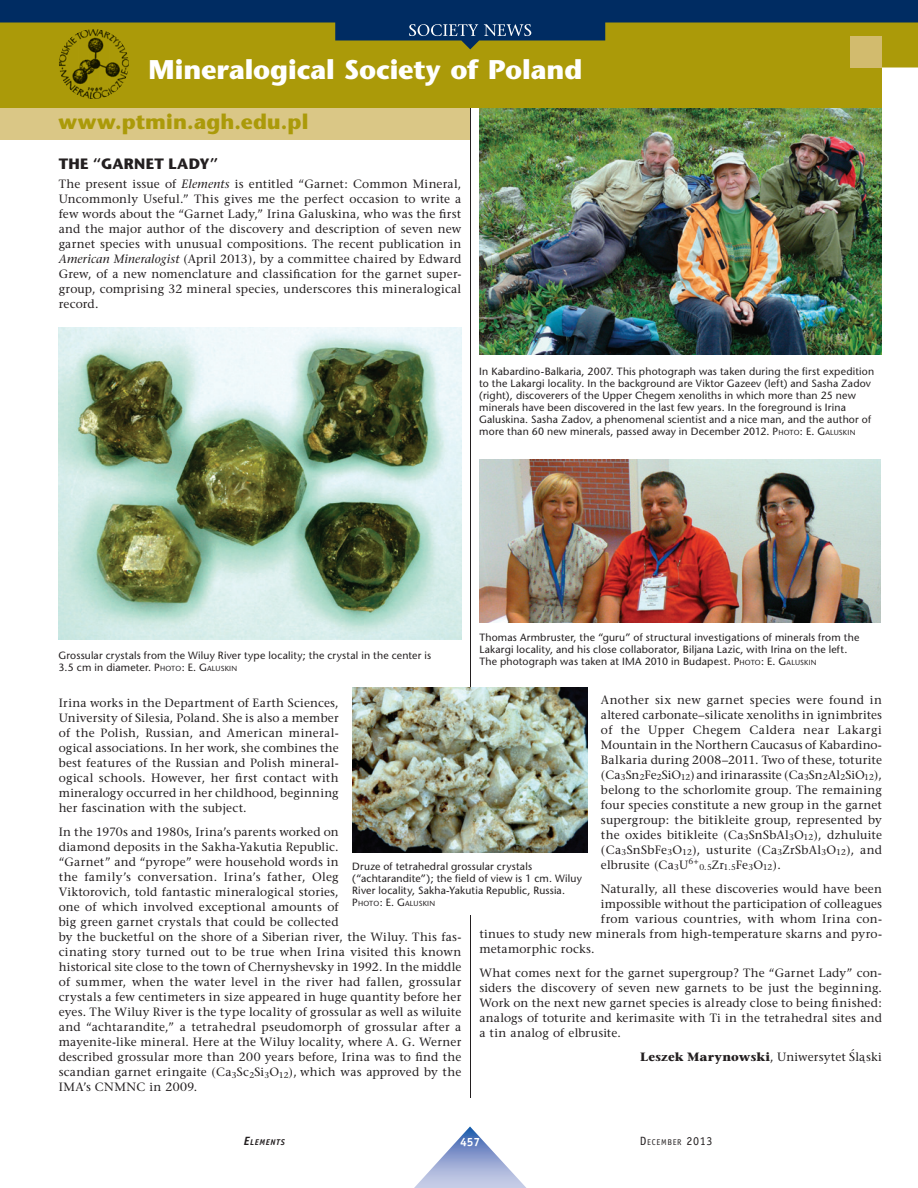
<style>
.page{position:relative;width:918px;height:1188px;background:#fff}
.page>*{position:absolute;margin:0;border:0;box-sizing:border-box;transform-origin:0 0}
.t1{font:700 27px "Stone Sans";letter-spacing:-.005em;color:#fff}
.t2{font:700 21px "Stone Sans";letter-spacing:.01em;color:#ab9a09}
.t3{font:700 15px "Stone Sans";letter-spacing:.015em;color:#231f20}
.t4{font:12px/15px "Stone Serif";letter-spacing:.015em;color:#231f20;text-align:justify}
.t5{font:700 12px "Officina Sans";color:#fff}
.t6{font:10.5px/12px "Stone Sans";letter-spacing:.015em;color:#231f20}
.t7{font:8.4px "Stone Serif";color:#231f20}
.t8{font:8.4px "Officina Sans";letter-spacing:.085em;color:#231f20}
.t9{font:italic 700 8.4px "Officina Sans";letter-spacing:.08em;color:#231f20}
.t10{font:7.35px "Stone Sans";letter-spacing:.025em;color:#231f20}
.s1{font-style:italic}
.s2{font-size:7.35px}
.s3{font-weight:700}
.s4{font-size:10.5px}
.s5{font-size:12px}
</style>
<div class="page">
<div style="left:0;top:49px;width:918px;height:59px;background:#ab9a09"></div>
<div style="left:0;top:108px;width:470px;height:32px;background:#dac786"></div>
<div style="left:850px;top:36px;width:32px;height:32px;background:#d2bb6e"></div>
<hr style="left:470px;top:108px;width:1px;height:990px;background:#231f20">
<img style="left:59px;top:29px;width:70px;height:70px;border-radius:50%">
<img style="left:352px;top:687px;width:235px;height:166px">
<img style="left:479px;top:459px;width:402px;height:163px">
<img style="left:479px;top:108px;width:402px;height:246px">
<img style="left:59px;top:327px;width:402px;height:313px">
<div style="left:352px;top:853px;width:235px;height:61px;background:#fff"></div>
<svg style="left:414px;top:1126px;width:112px;height:62px"></svg>
<svg style="left:0;top:0;width:918px;height:49px;background:#4b5c3b"></svg>
<svg style="left:409px;top:24px;width:122px;height:12px"></svg>
<h1 class="t1" style="left:148px;top:59px;width:435px">Mineralogical Society of Poland</h1>
<h2 class="t2" style="left:58px;top:114px;width:252px">www.ptmin.agh.edu.pl</h2>
<p class="t3" style="left:59px;top:158px;width:161px">THE “GARNET LADY”</p>
<p class="t4" style="left:59px;top:178px;width:404px">The present issue of <span class="s1">Elements</span> is entitled “Garnet: Common Mineral, Uncommonly Useful.” This gives me the perfect occasion to write a few words about the “Garnet Lady,” Irina Galuskina, who was the first and the major author of the discovery and description of seven new garnet species with unusual compositions. The recent publication in <span class="s1">American Mineralogist</span> (April 2013), by a committee chaired by Edward Grew, of a new nomenclature and classification for the garnet super&shy;group, comprising 32 mineral species, underscores this mineralogical record.</p>
<p class="t6" style="left:479px;top:366px;width:397px">In Kabardino-Balkaria, 2007. This photograph was taken during the first expedition to the Lakargi locality. In the background are Viktor Gazeev (left) and Sasha Zadov (right), discoverers of the Upper Chegem xenoliths in which more than 25 new minerals have been discovered in the last few years. In the foreground is Irina Galuskina. Sasha Zadov, a phenomenal scientist and a nice man, and the author of more than 60 new minerals, passed away in December 2012. P<span class="s2">HOTO</span>: E. G<span class="s2">ALUSKIN</span></p>
<p class="t6" style="left:58px;top:650px;width:374px">Grossular crystals from the Wiluy River type locality; the crystal in the center is<br>3.5 cm in diameter. P<span class="s2">HOTO</span>: E. G<span class="s2">ALUSKIN</span></p>
<p class="t6" style="left:479px;top:632px;width:382px">Thomas Armbruster, the “guru” of structural investigations of minerals from the<br>Lakargi locality, and his close collaborator, Biljana Lazic, with Irina on the left.<br>The photograph was taken at IMA 2010 in Budapest. P<span class="s2">HOTO</span>: E. G<span class="s2">ALUSKIN</span></p>
<p class="t4" style="left:601px;top:693px;width:283px">Another six new garnet species were found in altered carbonate–silicate xenoliths in ignimbrites of the Upper Chegem Caldera near Lakargi Mountain in the Northern Caucasus of Kabardino-Balkaria during 2008–2011. Two of these, toturite (Ca<sub>3</sub>Sn<sub>2</sub>Fe<sub>2</sub>SiO<sub>12</sub>) and irinarassite (Ca<sub>3</sub>Sn<sub>2</sub>Al<sub>2</sub>SiO<sub>12</sub>), belong to the schorlomite group. The remaining four species constitute a new group in the garnet supergroup: the bitikleite group, represented by the oxides bitikleite (Ca<sub>3</sub>SnSbAl<sub>3</sub>O<sub>12</sub>), dzhuluite (Ca<sub>3</sub>SnSbFe<sub>3</sub>O<sub>12</sub>), usturite (Ca<sub>3</sub>ZrSbAl<sub>3</sub>O<sub>12</sub>), and elbrusite (Ca<sub>3</sub>U<sup>6+</sup></p>
<p class="t4" style="left:59px;top:697px;width:282px">Irina works in the Department of Earth Sciences, University of Silesia, Poland. She is also a member of the Polish, Russian, and American mineral&shy;ogical associations. In her work, she combines the best features of the Russian and Polish mineral&shy;ogical schools. However, her first contact with mineralogy occurred in her childhood, beginning her fascination with the subject.</p>
<p class="t4" style="left:59px;top:826px;width:404px;text-align:left">In the 1970s and 1980s, Irina’s parents worked on<br>diamond deposits in the Sakha-Yakutia Republic.<br>“Garnet” and “pyrope” were household words in<br>the family’s conversation. Irina’s father, Oleg<br>Viktorovich, told fantastic mineralogical stories,<br>one of which involved exceptional amounts of<br>big green garnet crystals that could be collected<br>by the bucketful on the shore of a Siberian river, the Wiluy. This fas&shy;cinating story turned out to be true when Irina visited this known historical site close to the town of Chernyshevsky in 1992. In the middle of summer, when the water level in the river had fallen, grossular crystals a few centimeters in size appeared in huge quantity before her eyes. The Wiluy River is the type locality of grossular as well as wiluite and “achtarandite,” a tetrahedral pseudomorph of grossular after a mayenite-like mineral. Here at the Wiluy locality, where A. G. Werner described grossular more than 200 years before, Irina was to find the scandian garnet eringaite (Ca<sub>3</sub>Sc<sub>2</sub>Si<sub>3</sub>O<sub>12</sub>), which was approved by the IMA’s CNMNC in 2009.</p>
<p class="t7" style="left:699px;top:864px;width:83px">0.5<sup>Zr</sup>1.5<sup>Fe</sup>3<sup>O</sup>12<sup>).</sup></p>
<p class="t4" style="left:601px;top:882px;width:282px">Naturally, all these discoveries would have been</p>
<p class="t4" style="left:601px;top:897px;width:283px">impossible without the participation of colleagues</p>
<p class="t4" style="left:601px;top:912px;width:283px">from various countries, with whom Irina con-</p>
<p class="t4" style="left:479px;top:927px;width:404px">tinues to study new minerals from high-temperature skarns and pyro-</p>
<p class="t4" style="left:479px;top:942px;width:117px">metamorphic rocks.</p>
<p class="t4" style="left:479px;top:966px;width:404px">What comes next for the garnet supergroup? The “Garnet Lady” con&shy;siders the discovery of seven new garnets to be just the beginning.<br>Work on the next new garnet species is already close to being finished: analogs of toturite and kerimasite with Ti in the tetrahedral sites and a tin analog of elbrusite.</p>
<p class="t4" style="left:640px;top:1050px;width:243px"><span class="s3">Leszek Marynowski</span>, Uniwersytet S´la˛ski</p>
<p class="t6" style="left:352px;top:861px;width:231px">Druze of tetrahedral grossular crystals (“achtarandite”); the field of view is 1 cm. Wiluy<br>River locality, Sakha-Yakutia Republic, Russia.</p>
<p class="t10" style="left:352px;top:900px;width:84px"><span class="s4">P</span>HOTO<span class="s4">: E. G</span>ALUSKIN</p>
<p class="t9" style="left:244px;top:1138px;width:43px"><span class="s5">E</span>LEMENTS</p>
<p class="t5" style="left:460px;top:1137px;width:22px">457</p>
<p class="t8" style="left:640px;top:1138px;width:74px"><span class="s5">D</span>ECEMBER <span class="s5">2013</span></p>
</div>
